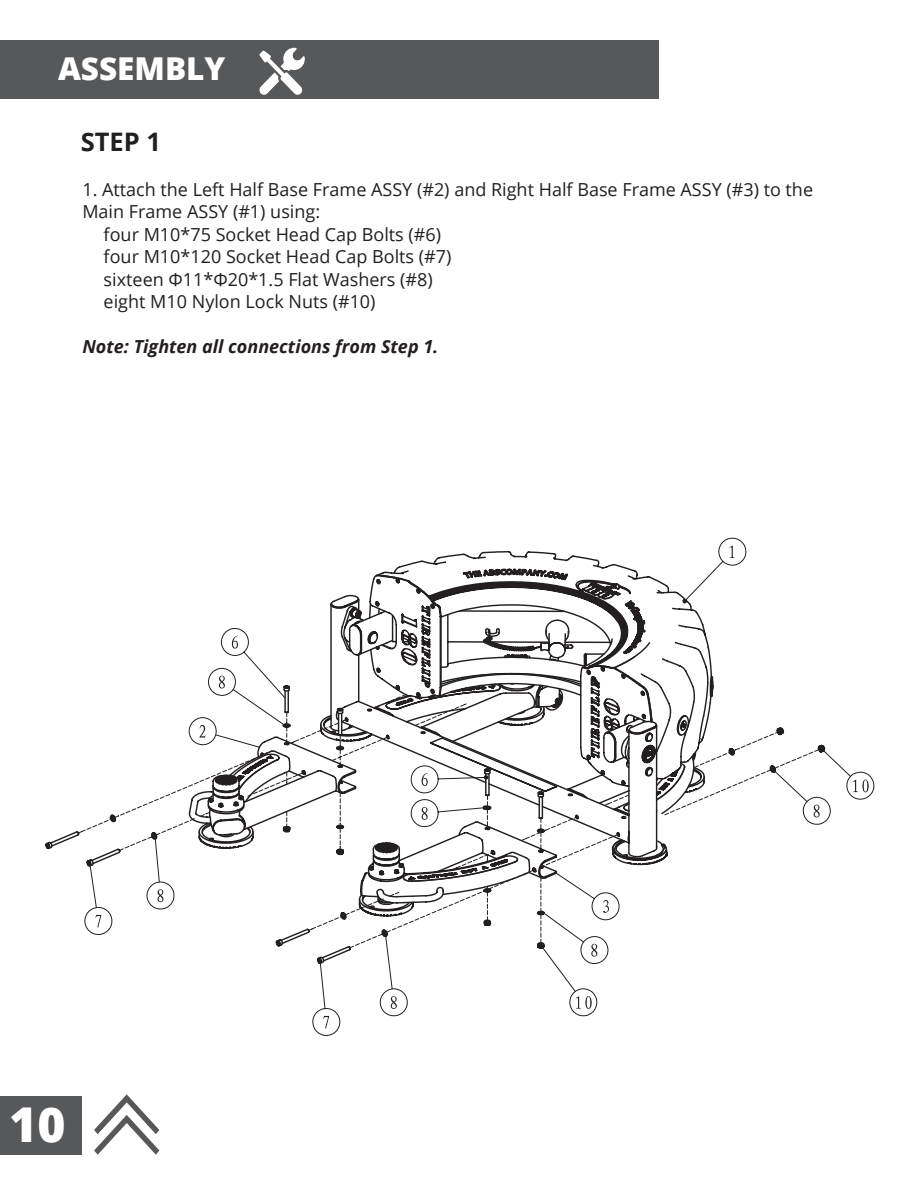
<style>
.page{position:relative;width:918px;height:1188px;background:#fff}
.page>*{position:absolute;margin:0;border:0;box-sizing:border-box;transform-origin:0 0}
.t1{font:800 48px "Open Sans";color:#fff}
.t2{font:800 31.5px "Open Sans";color:#fff}
.t3{font:700 25.5px "Open Sans";color:#231f20}
.t4{font:18px "Open Sans";color:#231f20}
.t5{font:italic 700 18px "Open Sans";color:#231f20}
</style>
<div class="page">
<div style="left:0;top:1096px;width:81px;height:59px;background:#57585a"></div>
<div style="left:0;top:40px;width:658px;height:59px;background:#57585a"></div>
<svg style="left:94px;top:1094px;width:65px;height:61px"></svg>
<svg style="left:259px;top:48px;width:46px;height:47px"></svg>
<svg style="left:819px;top:747px;width:27px;height:24px"></svg>
<svg style="left:188px;top:717px;width:620px;height:80px"></svg>
<svg style="left:146px;top:797px;width:685px;height:113px"></svg>
<svg style="left:155px;top:838px;width:5px;height:45px"></svg>
<svg style="left:84px;top:865px;width:29px;height:70px"></svg>
<svg style="left:157px;top:889px;width:6px;height:13px"></svg>
<svg style="left:219px;top:545px;width:516px;height:491px"></svg>
<h2 class="t2" style="left:58px;top:45px;width:169px">ASSEMBLY</h2>
<h3 class="t3" style="left:81px;top:124px;width:82px">STEP 1</h3>
<p class="t4" style="left:82px;top:177px;width:732px">1. Attach the Left Half Base Frame ASSY (#2) and Right Half Base Frame ASSY (#3) to the</p>
<p class="t4" style="left:82px;top:200px;width:239px">Main Frame ASSY (#1) using:</p>
<p class="t4" style="left:104px;top:222px;width:339px">four M10*75 Socket Head Cap Bolts (#6)</p>
<p class="t4" style="left:104px;top:245px;width:349px">four M10*120 Socket Head Cap Bolts (#7)</p>
<p class="t4" style="left:104px;top:267px;width:331px">sixteen Φ11*Φ20*1.5 Flat Washers (#8)</p>
<p class="t4" style="left:104px;top:290px;width:273px">eight M10 Nylon Lock Nuts (#10)</p>
<p class="t5" style="left:82px;top:334px;width:358px">Note: Tighten all connections from Step 1.</p>
<h1 class="t1" style="left:9px;top:1088px;width:58px">10</h1>
</div>
